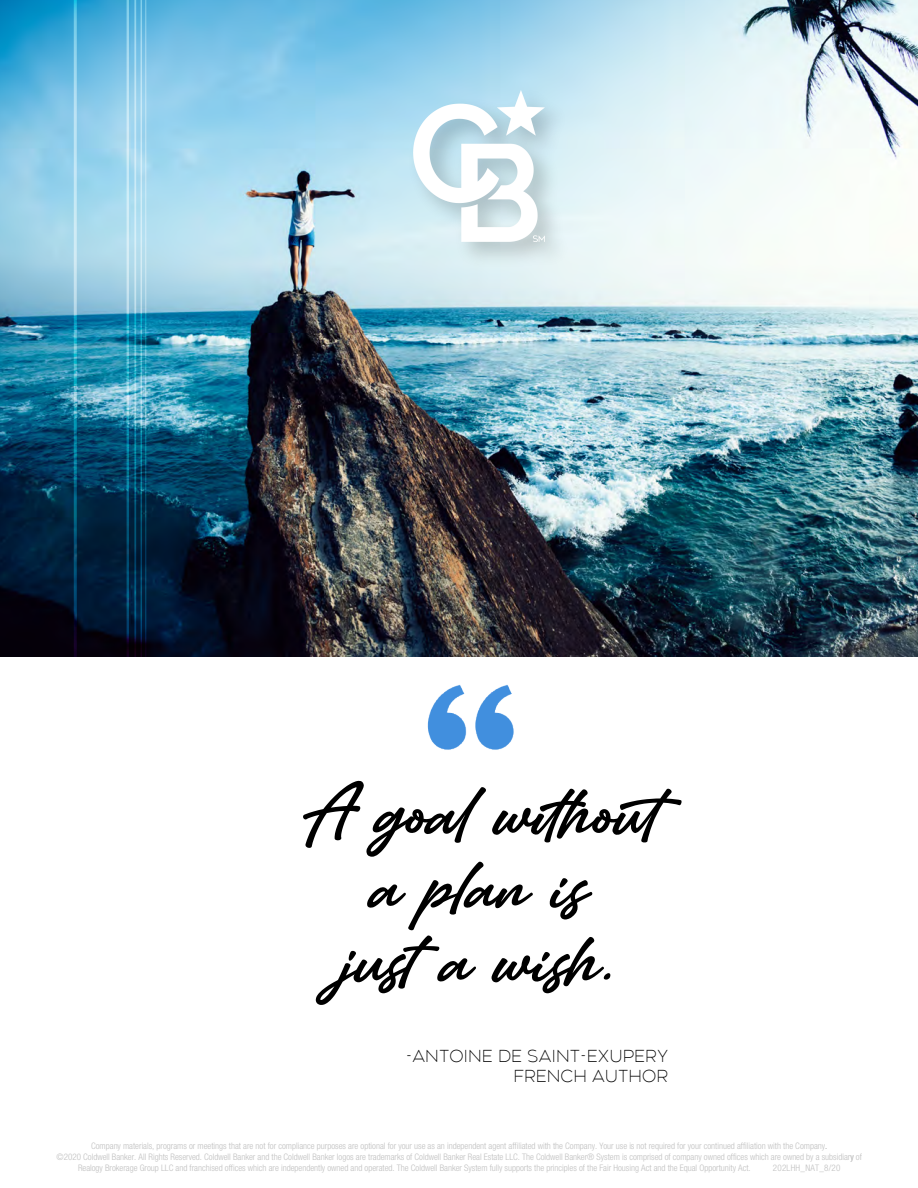
<style>
.page{position:relative;width:918px;height:1188px;background:#fff}
.page>*{position:absolute;margin:0;border:0;box-sizing:border-box;transform-origin:0 0}
.t1{font:61.5px/73.8px "Amertha PERSONALUSEONLY";color:#000;text-align:center;scale:1.04 1}
.t2{font:200 16.5px/19.8px "Geometos Neue";color:#000;text-align:right;scale:1.04 1}
.t3{font:300 condensed 9px "Helvetica Neue LT Std";color:#bfbfbf}
.t4{font:300 condensed 9px "Helvetica Neue LT Std";letter-spacing:.03em;color:#bfbfbf}
</style>
<div class="page">
<img style="left:0;top:0;width:918px;height:656px">
<hr style="left:74px;top:0;width:3px;height:656px;background:#fff">
<hr style="left:127px;top:0;width:2px;height:656px;background:#fff">
<hr style="left:134px;top:0;width:2px;height:656px;background:#fff">
<hr style="left:141px;top:0;width:1px;height:656px;background:#fff">
<hr style="left:145px;top:0;width:1px;height:656px;background:#fff">
<img style="left:376px;top:645px;width:206px;height:105px">
<img style="left:400px;top:78px;width:179px;height:196px">
<img style="left:413px;top:90px;width:131px;height:151px">
<h1 class="t1" style="left:298px;top:775px;width:373px">A goal without a plan is<br>just a wish.</h1>
<h2 class="t2" style="left:406px;top:1046px;width:254px">-ANTOINE DE SAINT-EXUPERY<br>FRENCH AUTHOR</h2>
<p class="t3" style="left:91px;top:1141px;width:738px">Company materials, programs or meetings that are not for compliance purposes are optional for your use as an independent agent affiliated with the Company. Your use is not required for your continued affiliation with the Company.</p>
<p class="t3" style="left:57px;top:1152px;width:807px">©2020 Coldwell Banker. All Rights Reserved. Coldwell Banker and the Coldwell Banker logos are trademarks of Coldwell Banker Real Estate LLC. The Coldwell Banker® System is comprised of company owned offices which are owned by a subsidiary of</p>
<p class="t3" style="left:78px;top:1162px;width:674px">Realogy Brokerage Group LLC and franchised offices which are independently owned and operated. The Coldwell Banker System fully supports the principles of the Fair Housing Act and the Equal Opportunity Act.</p>
<p class="t4" style="left:773px;top:1162px;width:69px">202LHH_NAT_8/20</p>
</div>
